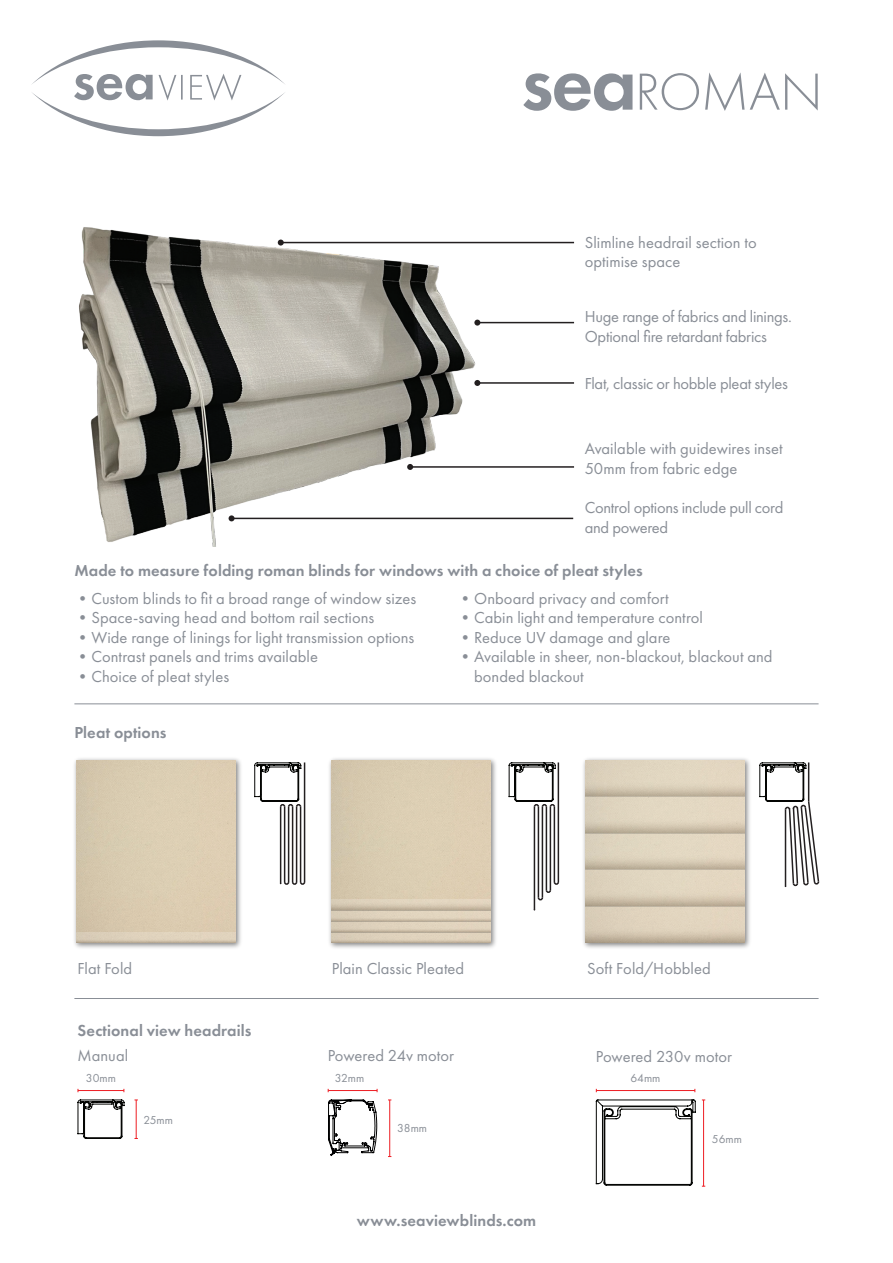
<style>
.page{position:relative;width:893px;height:1263px;background:#fff}
.page>*{position:absolute;margin:0;border:0;box-sizing:border-box;transform-origin:0 0}
.t1{font:300 54px "Futura PT";letter-spacing:-.015em;color:#898e96}
.t2{font:16.5px/19.5px "Futura PT";color:#898e96}
.t3{font:600 16.5px "Futura PT";letter-spacing:.005em;color:#898e96}
.t4{font:16.5px/19.5px "Futura PT";letter-spacing:-.02em;color:#898e96}
.t5{font:12px "Futura PT";color:#898e96}
.s1{font-weight:600;font-size:81px}
</style>
<div class="page">
<img style="left:79px;top:227px;width:404px;height:319px">
<hr style="left:281px;top:242px;width:293px;height:1px;background:#231f20">
<svg style="left:278px;top:240px;width:6px;height:6px"></svg>
<hr style="left:232px;top:518px;width:341px;height:1px;background:#231f20">
<svg style="left:229px;top:515px;width:6px;height:6px"></svg>
<hr style="left:477px;top:322px;width:97px;height:1px;background:#231f20">
<svg style="left:474px;top:320px;width:6px;height:6px"></svg>
<hr style="left:477px;top:382px;width:97px;height:2px;background:#231f20">
<svg style="left:474px;top:380px;width:6px;height:6px"></svg>
<hr style="left:410px;top:466px;width:164px;height:2px;background:#231f20">
<svg style="left:407px;top:464px;width:6px;height:6px"></svg>
<svg style="left:32px;top:40px;width:253px;height:96px"></svg>
<img style="left:74px;top:758px;width:167px;height:190px">
<img style="left:76px;top:760px;width:160px;height:172px">
<svg style="left:76px;top:932px;width:160px;height:11px;background:#d7cab4"></svg>
<img style="left:329px;top:758px;width:167px;height:190px">
<img style="left:332px;top:760px;width:159px;height:139px">
<svg style="left:332px;top:932px;width:159px;height:11px;background:#d3c6b1"></svg>
<svg style="left:332px;top:921px;width:159px;height:11px;background:#d5c8b3"></svg>
<svg style="left:332px;top:910px;width:159px;height:11px;background:#d7c9b4"></svg>
<svg style="left:332px;top:899px;width:159px;height:11px;background:#d4c6b1"></svg>
<img style="left:583px;top:758px;width:167px;height:190px">
<svg style="left:585px;top:760px;width:160px;height:37px;background:#d9cdb8"></svg>
<svg style="left:585px;top:797px;width:160px;height:36px;background:#daceb9"></svg>
<svg style="left:585px;top:833px;width:160px;height:37px;background:#d9cdb8"></svg>
<svg style="left:585px;top:870px;width:160px;height:36px;background:#d9cdb7"></svg>
<svg style="left:585px;top:906px;width:160px;height:37px;background:#d6c9b3"></svg>
<hr style="left:74px;top:998px;width:745px;height:1px;background:#898e96">
<hr style="left:74px;top:703px;width:745px;height:1px;background:#898e96">
<hr style="left:136px;top:1100px;width:1px;height:38px;background:#ee1d23">
<hr style="left:389px;top:1100px;width:1px;height:56px;background:#ee1d23">
<hr style="left:596px;top:1090px;width:99px;height:1px;background:#ee1d23">
<hr style="left:328px;top:1090px;width:49px;height:1px;background:#ee1d23">
<hr style="left:78px;top:1090px;width:46px;height:1px;background:#ee1d23">
<hr style="left:703px;top:1100px;width:1px;height:86px;background:#ee1d23">
<svg style="left:328px;top:1099px;width:49px;height:57px"></svg>
<svg style="left:596px;top:1099px;width:100px;height:87px"></svg>
<svg style="left:77px;top:1099px;width:48px;height:40px"></svg>
<hr style="left:304px;top:762px;width:1px;height:120px;background:#231f20">
<hr style="left:558px;top:762px;width:1px;height:120px;background:#231f20">
<hr style="left:280px;top:807px;width:1px;height:76px;background:#231f20">
<hr style="left:534px;top:807px;width:1px;height:103px;background:#231f20">
<hr style="left:296px;top:807px;width:1px;height:75px;background:#231f20">
<hr style="left:550px;top:807px;width:1px;height:83px;background:#231f20">
<hr style="left:288px;top:807px;width:1px;height:75px;background:#231f20">
<hr style="left:542px;top:807px;width:1px;height:91px;background:#231f20">
<hr style="left:300px;top:807px;width:1px;height:75px;background:#231f20">
<hr style="left:554px;top:807px;width:1px;height:75px;background:#231f20">
<hr style="left:292px;top:807px;width:1px;height:75px;background:#231f20">
<hr style="left:546px;top:807px;width:1px;height:83px;background:#231f20">
<hr style="left:284px;top:807px;width:1px;height:75px;background:#231f20">
<hr style="left:538px;top:807px;width:1px;height:91px;background:#231f20">
<svg style="left:537px;top:880px;width:23px;height:21px"></svg>
<svg style="left:254px;top:762px;width:48px;height:46px"></svg>
<svg style="left:508px;top:762px;width:48px;height:46px"></svg>
<svg style="left:280px;top:880px;width:26px;height:5px"></svg>
<svg style="left:759px;top:762px;width:61px;height:125px"></svg>
<h1 class="t1" style="left:521px;top:61px;width:303px"><span class="s1">sea</span>ROMAN</h1>
<p class="t2" style="left:585px;top:233px;width:174px">Slimline headrail section to optimise space</p>
<p class="t2" style="left:585px;top:307px;width:209px">Huge range of fabrics and linings.<br>Optional fire retardant fabrics</p>
<p class="t2" style="left:585px;top:374px;width:205px">Flat, classic or hobble pleat styles</p>
<p class="t2" style="left:585px;top:439px;width:199px">Available with guidewires inset<br>50mm from fabric edge</p>
<p class="t4" style="left:585px;top:498px;width:200px">Control options include pull cord and powered</p>
<p class="t3" style="left:74px;top:560px;width:570px">Made to measure folding roman blinds for windows with a choice of pleat styles</p>
<p class="t2" style="left:74px;top:588px;width:343px">•Custom blinds to fit a broad range of window sizes</p>
<p class="t2" style="left:74px;top:608px;width:301px">•Space-saving head and bottom rail sections</p>
<p class="t2" style="left:74px;top:627px;width:342px">•Wide range of linings for light transmission options</p>
<p class="t2" style="left:74px;top:647px;width:245px">•Contrast panels and trims available</p>
<p class="t2" style="left:74px;top:666px;width:156px">•Choice of pleat styles</p>
<p class="t2" style="left:457px;top:588px;width:213px">•Onboard privacy and comfort</p>
<p class="t2" style="left:457px;top:608px;width:247px">•Cabin light and temperature control</p>
<p class="t2" style="left:457px;top:627px;width:215px">•Reduce UV damage and glare</p>
<p class="t2" style="left:474px;top:647px;width:300px;text-indent:-17px">•Available in sheer, non-blackout, blackout and bonded blackout</p>
<p class="t3" style="left:74px;top:722px;width:94px">Pleat options</p>
<p class="t2" style="left:78px;top:958px;width:56px">Flat Fold</p>
<p class="t2" style="left:332px;top:958px;width:134px">Plain Classic Pleated</p>
<p class="t2" style="left:587px;top:958px;width:125px">Soft Fold/Hobbled</p>
<p class="t3" style="left:78px;top:1020px;width:175px">Sectional view headrails</p>
<p class="t5" style="left:86px;top:1071px;width:32px">30mm</p>
<p class="t5" style="left:143px;top:1113px;width:31px">25mm</p>
<p class="t2" style="left:78px;top:1045px;width:52px">Manual</p>
<p class="t2" style="left:328px;top:1045px;width:128px">Powered 24v motor</p>
<p class="t5" style="left:335px;top:1071px;width:31px">32mm</p>
<p class="t5" style="left:397px;top:1121px;width:32px">38mm</p>
<p class="t3" style="left:357px;top:1210px;width:181px">www.seaviewblinds.com</p>
<p class="t2" style="left:596px;top:1047px;width:137px">Powered 230v motor</p>
<p class="t5" style="left:630px;top:1071px;width:32px">64mm</p>
<p class="t5" style="left:712px;top:1132px;width:32px">56mm</p>
</div>
